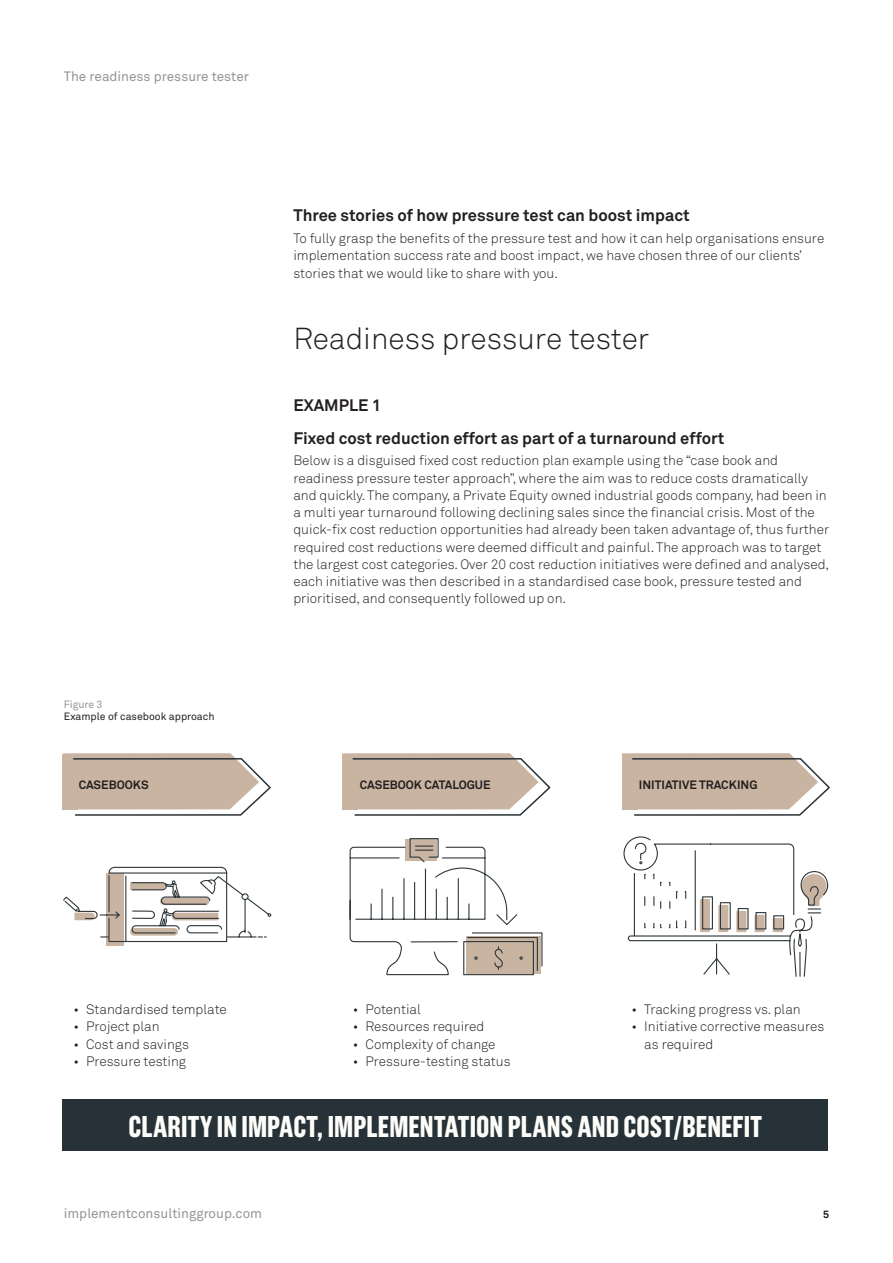
<style>
.page{position:relative;width:893px;height:1263px;background:#fff}
.page>*{position:absolute;margin:0;border:0;box-sizing:border-box;transform-origin:0 0}
.t1{font:700 30px "Grotzec Cond";color:#fcfcf8}
.t2{font:30px "Akkurat Light Pro";color:#231f20}
.t3{font:700 16.5px/32.5px "Akkurat Pro";color:#231f20}
.t4{font:13.5px/17.2px "Akkurat Light Pro";color:#231f20}
.t5{font:13.5px "Akkurat Pro";color:#939598}
.t6{font:700 12px "Akkurat Pro";color:#231f20}
.t7{font:10.5px "Akkurat Pro";color:#231f20}
.t8{font:10.5px "Akkurat Pro";color:#939598}
.t9{font:700 10.5px "Akkurat Pro";color:#11171e}
</style>
<div class="page">
<svg style="left:63px;top:753px;width:208px;height:63px"></svg>
<svg style="left:342px;top:753px;width:209px;height:63px"></svg>
<svg style="left:622px;top:753px;width:208px;height:63px"></svg>
<div style="left:63px;top:1099px;width:765px;height:52px;background:#273238"></div>
<svg style="left:623px;top:836px;width:206px;height:141px"></svg>
<svg style="left:349px;top:838px;width:194px;height:138px"></svg>
<div style="left:106px;top:873px;width:18px;height:72px;background:#c9b4a1"></div>
<svg style="left:63px;top:866px;width:209px;height:77px"></svg>
<p class="t5" style="left:64px;top:68px;width:187px">The readiness pressure tester</p>
<p class="t8" style="left:64px;top:698px;width:40px">Figure 3</p>
<p class="t7" style="left:64px;top:710px;width:152px">Example of casebook approach</p>
<p class="t3" style="left:293px;top:199px;width:398px">Three stories of how pressure test can boost impact</p>
<p class="t4" style="left:293px;top:230px;width:532px">To fully grasp the benefits of the pressure test and how it can help organisations ensure implementation success rate and boost impact, we have chosen three of our clients’ stories that we would like to share with you.</p>
<h1 class="t2" style="left:293px;top:321px;width:357px">Readiness pressure tester</h1>
<p class="t3" style="left:293px;top:389px;width:432px">EXAMPLE 1<br>Fixed cost reduction effort as part of a turnaround effort</p>
<p class="t4" style="left:293px;top:452px;width:537px">Below is a disguised fixed cost reduction plan example using the “case book and readiness pressure tester approach”, where the aim was to reduce costs dramatically and quickly. The company, a Private Equity owned industrial goods company, had been in a multi year turnaround following declining sales since the financial crisis. Most of the quick-fix cost reduction opportunities had already been taken advantage of, thus further required cost reductions were deemed difficult and painful. The approach was to target the largest cost categories. Over 20 cost reduction initiatives were defined and analysed, each initiative was then described in a standardised case book, pressure tested and prioritised, and consequently followed up on.</p>
<p class="t6" style="left:79px;top:777px;width:71px">CASEBOOKS</p>
<p class="t6" style="left:360px;top:777px;width:132px">CASEBOOK CATALOGUE</p>
<p class="t6" style="left:639px;top:777px;width:120px">INITIATIVE TRACKING</p>
<p class="t4" style="left:73px;top:1001px;width:155px">• Standardised template</p>
<p class="t4" style="left:73px;top:1018px;width:88px">• Project plan</p>
<p class="t4" style="left:73px;top:1035px;width:117px">• Cost and savings</p>
<p class="t4" style="left:73px;top:1053px;width:114px">• Pressure testing</p>
<p class="t4" style="left:353px;top:1001px;width:70px">• Potential</p>
<p class="t4" style="left:353px;top:1018px;width:133px">• Resources required</p>
<p class="t4" style="left:353px;top:1035px;width:144px">• Complexity of change</p>
<p class="t4" style="left:353px;top:1053px;width:159px">• Pressure-testing status</p>
<p class="t4" style="left:631px;top:1001px;width:171px">• Tracking progress vs. plan</p>
<p class="t4" style="left:644px;top:1018px;width:181px;text-indent:-13px">• Initiative corrective measures as required</p>
<h1 class="t1" style="left:128px;top:1109px;width:635px">CLARITY IN IMPACT, IMPLEMENTATION PLANS AND COST/BENEFIT</h1>
<p class="t5" style="left:64px;top:1206px;width:200px">implementconsultinggroup.com</p>
<p class="t9" style="left:823px;top:1208px;width:7px">5</p>
</div>
